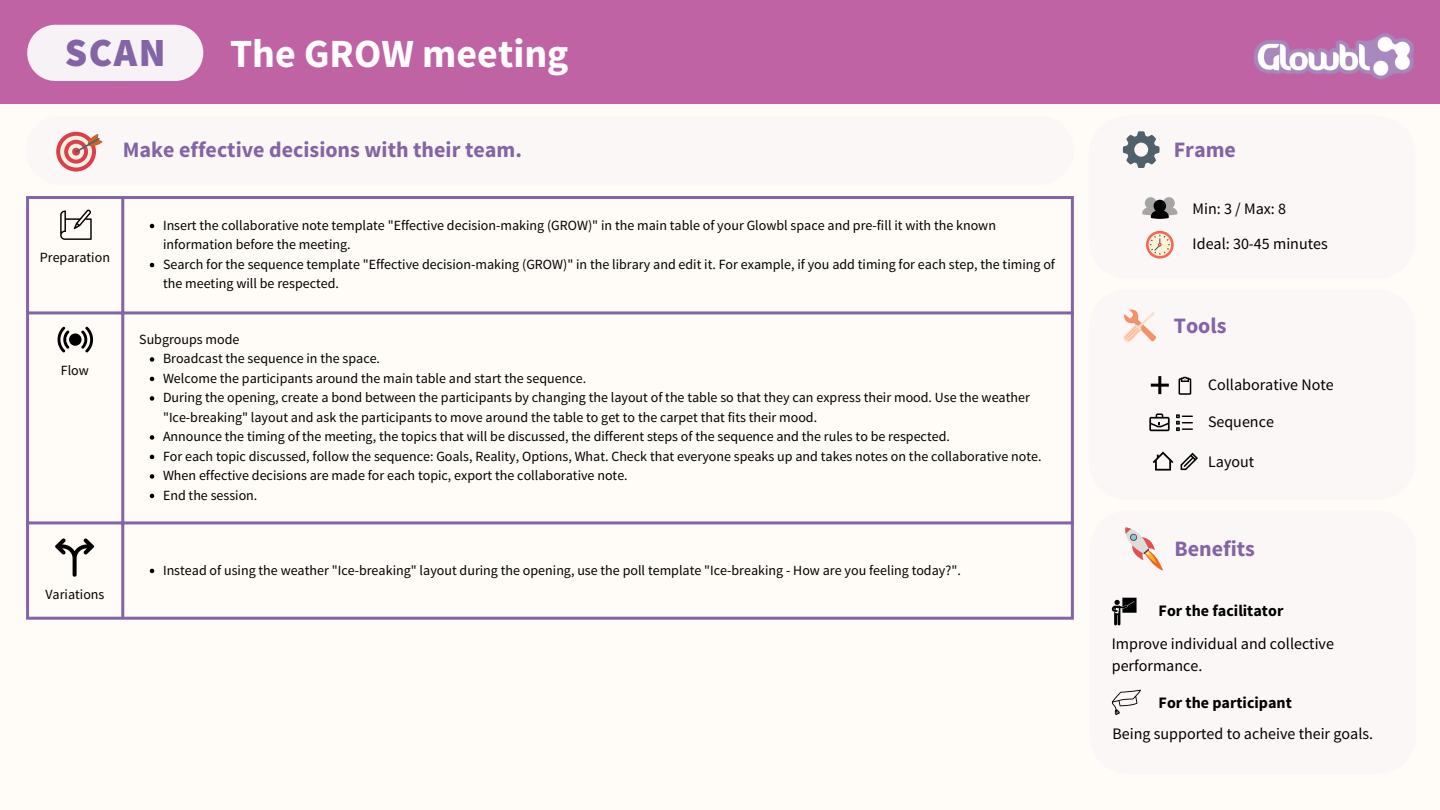
<style>
.page{position:relative;width:1440px;height:810px;background:#fffcf7}
.page>*{position:absolute;margin:0;border:0;box-sizing:border-box;transform-origin:0 0}
.t1{font:700 40px "Source Sans Pro";color:#fefeff}
.t2{font:900 40px "Source Sans Pro";color:#8364a5}
.t3{font:700 22px "Source Sans Pro";color:#8364a5}
.t4{font:16px/21.8px "Source Sans Pro";color:#000}
.t5{font:700 16px "Source Sans Pro";color:#000}
.t6{font:14px/19.5px "Source Sans Pro";color:#000}
</style>
<div class="page">
<div style="left:0;top:0;width:1440px;height:104px;background:#bf63a4"></div>
<div style="left:55px;top:25px;width:120px;height:56px;background:#f7f2f6"></div>
<img style="left:1253px;top:33px;width:161px;height:46px">
<svg style="left:150px;top:224px;width:4px;height:4px"></svg>
<svg style="left:150px;top:263px;width:4px;height:4px"></svg>
<svg style="left:150px;top:357px;width:4px;height:5px"></svg>
<svg style="left:150px;top:377px;width:4px;height:4px"></svg>
<svg style="left:150px;top:396px;width:4px;height:5px"></svg>
<svg style="left:150px;top:435px;width:4px;height:5px"></svg>
<svg style="left:150px;top:455px;width:4px;height:4px"></svg>
<svg style="left:150px;top:474px;width:4px;height:5px"></svg>
<svg style="left:150px;top:494px;width:4px;height:4px"></svg>
<svg style="left:150px;top:569px;width:4px;height:4px"></svg>
<hr style="left:26px;top:199px;width:3px;height:418px;background:#8364a5">
<hr style="left:121px;top:199px;width:3px;height:418px;background:#8364a5">
<hr style="left:1071px;top:199px;width:3px;height:418px;background:#8364a5">
<hr style="left:26px;top:196px;width:1048px;height:3px;background:#8364a5">
<hr style="left:26px;top:311px;width:1048px;height:3px;background:#8364a5">
<hr style="left:26px;top:521px;width:1048px;height:3px;background:#8364a5">
<hr style="left:26px;top:617px;width:1048px;height:3px;background:#8364a5">
<svg style="left:57px;top:327px;width:36px;height:26px"></svg>
<svg style="left:60px;top:210px;width:32px;height:30px"></svg>
<svg style="left:56px;top:132px;width:47px;height:40px"></svg>
<svg style="left:1125px;top:527px;width:38px;height:44px"></svg>
<svg style="left:1123px;top:131px;width:37px;height:37px"></svg>
<svg style="left:1123px;top:309px;width:33px;height:33px"></svg>
<svg style="left:1142px;top:197px;width:35px;height:22px"></svg>
<svg style="left:1146px;top:231px;width:28px;height:28px"></svg>
<svg style="left:1149px;top:233px;width:22px;height:23px"></svg>
<svg style="left:1150px;top:235px;width:20px;height:20px"></svg>
<svg style="left:55px;top:538px;width:39px;height:39px"></svg>
<svg style="left:1153px;top:452px;width:20px;height:19px"></svg>
<svg style="left:1181px;top:453px;width:17px;height:17px"></svg>
<svg style="left:1149px;top:413px;width:21px;height:18px"></svg>
<svg style="left:1176px;top:414px;width:17px;height:17px"></svg>
<svg style="left:1151px;top:376px;width:18px;height:18px"></svg>
<svg style="left:1179px;top:377px;width:12px;height:18px"></svg>
<svg style="left:1112px;top:690px;width:29px;height:25px"></svg>
<svg style="left:1112px;top:598px;width:25px;height:27px"></svg>
<p class="t2" style="left:65px;top:27px;width:102px">SCAN</p>
<p class="t1" style="left:230px;top:28px;width:340px">The GROW meeting</p>
<p class="t3" style="left:123px;top:135px;width:401px">Make effective decisions with their team.</p>
<p class="t6" style="left:40px;top:247px;width:72px">Preparation</p>
<p class="t6" style="left:61px;top:360px;width:30px">Flow</p>
<p class="t6" style="left:163px;top:215px;width:834px">Insert the collaborative note template "Effective decision-making (GROW)" in the main table of your Glowbl space and pre-fill it with the known information before the meeting.</p>
<p class="t6" style="left:163px;top:254px;width:893px">Search for the sequence template "Effective decision-making (GROW)" in the library and edit it. For example, if you add timing for each step, the timing of the meeting will be respected.</p>
<p class="t6" style="left:139px;top:329px;width:102px">Subgroups mode</p>
<p class="t6" style="left:163px;top:348px;width:219px">Broadcast the sequence in the space.</p>
<p class="t6" style="left:163px;top:368px;width:425px">Welcome the participants around the main table and start the sequence.</p>
<p class="t6" style="left:163px;top:387px;width:868px">During the opening, create a bond between the participants by changing the layout of the table so that they can express their mood. Use the weather "Ice-breaking" layout and ask the participants to move around the table to get to the carpet that fits their mood.</p>
<p class="t6" style="left:163px;top:426px;width:788px">Announce the timing of the meeting, the topics that will be discussed, the different steps of the sequence and the rules to be respected.</p>
<p class="t6" style="left:163px;top:446px;width:880px">For each topic discussed, follow the sequence: Goals, Reality, Options, What. Check that everyone speaks up and takes notes on the collaborative note.</p>
<p class="t6" style="left:163px;top:465px;width:466px">When effective decisions are made for each topic, export the collaborative note.</p>
<p class="t6" style="left:163px;top:485px;width:96px">End the session.</p>
<p class="t6" style="left:45px;top:584px;width:61px">Variations</p>
<p class="t6" style="left:163px;top:560px;width:799px">Instead of using the weather "Ice-breaking" layout during the opening, use the poll template "Ice-breaking - How are you feeling today?".</p>
<p class="t3" style="left:1174px;top:135px;width:64px">Frame</p>
<p class="t4" style="left:1193px;top:197px;width:95px">Min: 3 / Max: 8</p>
<p class="t4" style="left:1193px;top:233px;width:137px">Ideal: 30-45 minutes</p>
<p class="t3" style="left:1174px;top:312px;width:54px">Tools</p>
<p class="t4" style="left:1208px;top:374px;width:127px">Collaborative Note</p>
<p class="t4" style="left:1208px;top:411px;width:67px">Sequence</p>
<p class="t4" style="left:1208px;top:450px;width:48px">Layout</p>
<p class="t3" style="left:1175px;top:534px;width:82px">Benefits</p>
<p class="t5" style="left:1159px;top:600px;width:126px">For the facilitator</p>
<p class="t4" style="left:1112px;top:633px;width:224px">Improve individual and collective performance.</p>
<p class="t5" style="left:1159px;top:692px;width:135px">For the participant</p>
<p class="t4" style="left:1113px;top:723px;width:262px">Being supported to acheive their goals.</p>
</div>
